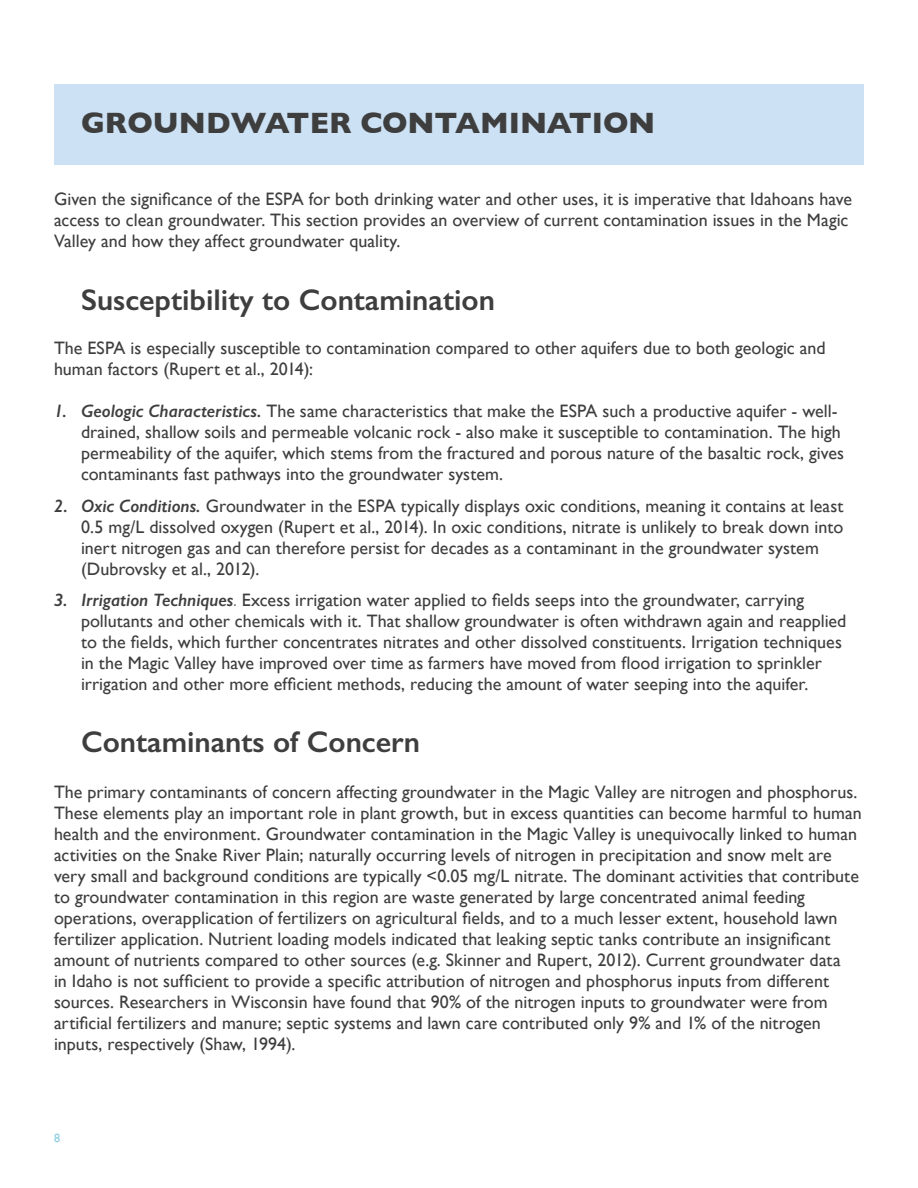
<style>
.page{position:relative;width:918px;height:1188px;background:#fff}
.page>*{position:absolute;margin:0;border:0;box-sizing:border-box;transform-origin:0 0}
.t1{font:600 30px "Gill Sans";color:#3e3e3f}
.t2{font:700 30px "Gill Sans";color:#3e3e3f}
.t3{font:18px/21px "Gill Sans";color:#3e3e3f}
.t4{font:12px "Gill Sans";color:#87cbe1}
.s1{font-weight:600;font-style:italic}
.s2{font-weight:300}
</style>
<div class="page">
<div style="left:54px;top:84px;width:810px;height:81px;background:#cce1f3"></div>
<p class="t2" style="left:81px;top:99px;width:576px">GROUNDWATER CONTAMINATION</p>
<p class="t3" style="left:54px;top:189px;width:800px">Given the significance of the ESPA for both drinking water and other uses, it is imperative that Idahoans have access to clean groundwater. This section provides an overview of current contamination issues in the Magic<br>Valley and how they affect groundwater quality.</p>
<p class="t1" style="left:81px;top:282px;width:415px">Susceptibility to Contamination</p>
<p class="t3" style="left:54px;top:337px;width:773px">The ESPA is especially susceptible to contamination compared to other aquifers due to both geologic and human factors (Rupert et al., 2014):</p>
<p class="t3" style="left:81px;top:400px;width:765px;text-indent:-27px"><span class="s1">1. Geologic Characteristics.</span> The same characteristics that make the ESPA such a productive aquifer - well&shy;drained, shallow soils and permeable volcanic rock - also make it susceptible to contamination. The high permeability of the aquifer, which stems from the fractured and porous nature of the basaltic rock, gives contaminants fast pathways into the groundwater system.</p>
<p class="t3" style="left:81px;top:495px;width:764px;text-indent:-27px"><span class="s1">2. Oxic Conditions.</span> Groundwater in the ESPA typically displays oxic conditions, meaning it contains at least 0.5 mg/L dissolved oxygen (Rupert et al., 2014). In oxic conditions, nitrate is unlikely to break down into inert nitrogen gas and can therefore persist for decades as a contaminant in the groundwater system (Dubrovsky et al., 2012).</p>
<p class="t3" style="left:81px;top:590px;width:767px;text-indent:-27px"><span class="s1">3. Irrigation Techniques</span><span class="s2">.</span> Excess irrigation water applied to fields seeps into the groundwater, carrying pollutants and other chemicals with it. That shallow groundwater is often withdrawn again and reapplied to the fields, which further concentrates nitrates and other dissolved constituents. Irrigation techniques in the Magic Valley have improved over time as farmers have moved from flood irrigation to sprinkler irrigation and other more efficient methods, reducing the amount of water seeping into the aquifer.</p>
<p class="t1" style="left:81px;top:724px;width:341px">Contaminants of Concern</p>
<p class="t3" style="left:54px;top:782px;width:809px">The primary contaminants of concern affecting groundwater in the Magic Valley are nitrogen and phosphorus.<br>These elements play an important role in plant growth, but in excess quantities can become harmful to human health and the environment. Groundwater contamination in the Magic Valley is unequivocally linked to human activities on the Snake River Plain; naturally occurring levels of nitrogen in precipitation and snow melt are very small and background conditions are typically &lt;0.05 mg/L nitrate. The dominant activities that contribute to groundwater contamination in this region are waste generated by large concentrated animal feeding operations, overapplication of fertilizers on agricultural fields, and to a much lesser extent, household lawn fertilizer application. Nutrient loading models indicated that leaking septic tanks contribute an insignificant amount of nutrients compared to other sources (e.g. Skinner and Rupert, 2012). Current groundwater data<br>in Idaho is not sufficient to provide a specific attribution of nitrogen and phosphorus inputs from different sources. Researchers in Wisconsin have found that 90% of the nitrogen inputs to groundwater were from artificial fertilizers and manure; septic systems and lawn care contributed only 9% and 1% of the nitrogen inputs, respectively (Shaw, 1994).</p>
<p class="t4" style="left:54px;top:1131px;width:7px">8</p>
</div>
